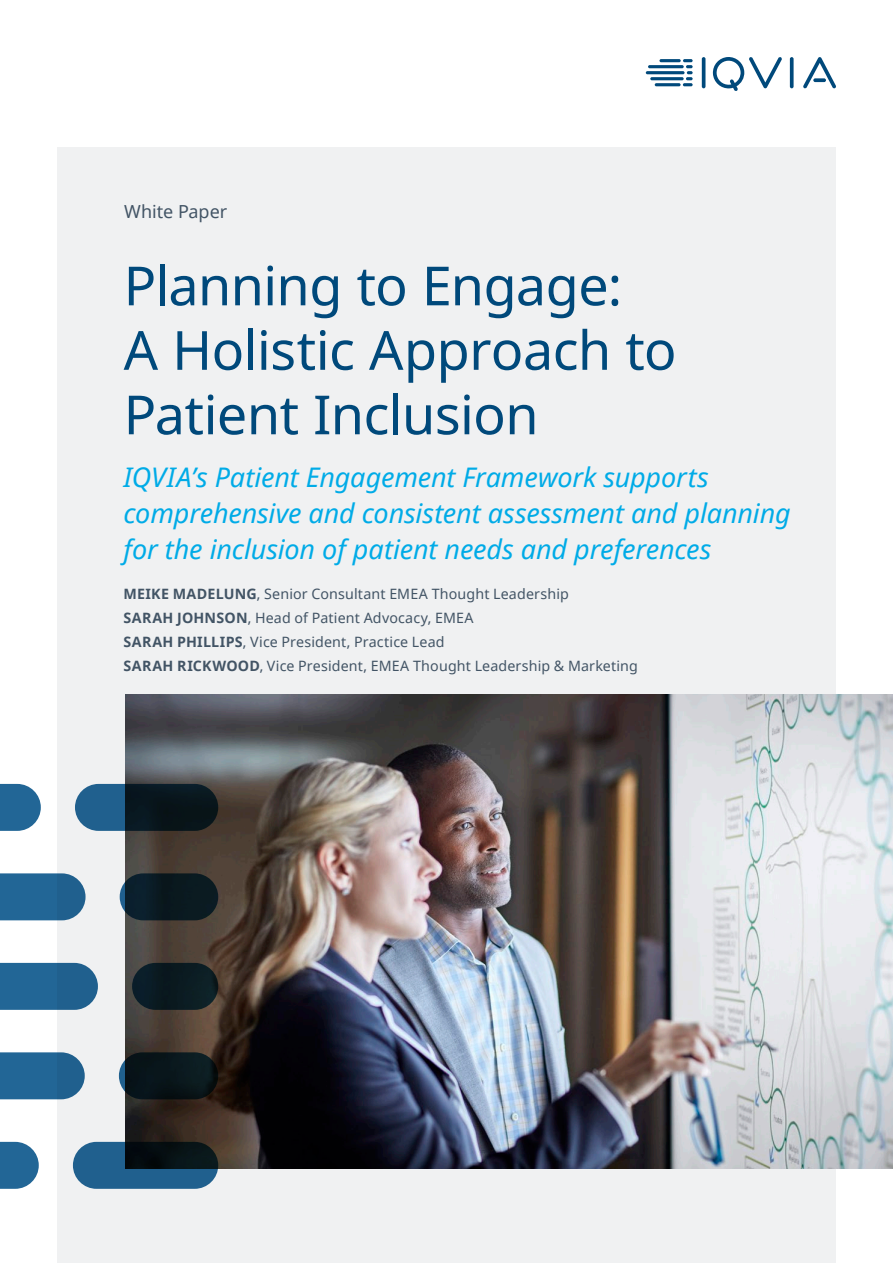
<style>
.page{position:relative;width:893px;height:1263px;background:#fff}
.page>*{position:absolute;margin:0;border:0;box-sizing:border-box;transform-origin:0 0}
.t1{font:54px/64.5px "Noto Sans";letter-spacing:-.01em;color:#00497b}
.t2{font:italic 27px/36px "Noto Sans";letter-spacing:-.005em;color:#00abe7}
.t3{font:18px "Noto Sans";color:#425465}
.t4{font:14.25px/24px "Noto Sans";letter-spacing:.01em;color:#425465}
.s1{font-weight:700}
</style>
<div class="page">
<div style="left:57px;top:147px;width:779px;height:1116px;background:#f0f1f2"></div>
<hr style="left:702px;top:57px;width:3px;height:31px;background:#00497b;border-radius:2px">
<svg style="left:790px;top:57px;width:4px;height:31px"></svg>
<svg style="left:712px;top:57px;width:70px;height:34px"></svg>
<svg style="left:803px;top:57px;width:33px;height:32px"></svg>
<hr style="left:655px;top:83px;width:26px;height:3px;background:#00497b;border-radius:2px">
<svg style="left:683px;top:59px;width:10px;height:27px"></svg>
<hr style="left:650px;top:77px;width:34px;height:3px;background:#00497b;border-radius:2px">
<hr style="left:646px;top:71px;width:39px;height:3px;background:#00497b;border-radius:2px">
<hr style="left:648px;top:65px;width:36px;height:3px;background:#00497b;border-radius:2px">
<hr style="left:659px;top:59px;width:22px;height:3px;background:#00497b;border-radius:2px">
<img style="left:126px;top:694px;width:767px;height:474px">
<svg style="left:0;top:1142px;width:39px;height:47px;background:#407ba4"></svg>
<svg style="left:73px;top:1142px;width:145px;height:47px;background:#174260"></svg>
<svg style="left:119px;top:1052px;width:99px;height:47px;background:#0a181e"></svg>
<div style="left:132px;top:963px;width:86px;height:47px;background:#0a1d24;border-radius:24px"></div>
<div style="left:120px;top:873px;width:98px;height:47px;background:linear-gradient(to bottom,#0b1d25,#0b1d27);border-radius:24px"></div>
<svg style="left:75px;top:784px;width:143px;height:47px;background:#112f43"></svg>
<svg style="left:0;top:1052px;width:85px;height:47px;background:#2f6e9a"></svg>
<svg style="left:0;top:963px;width:98px;height:47px;background:#2c6b98"></svg>
<svg style="left:0;top:873px;width:86px;height:47px;background:#306e9a"></svg>
<svg style="left:0;top:784px;width:41px;height:47px;background:#3e79a3"></svg>
<p class="t3" style="left:124px;top:199px;width:105px">White Paper</p>
<h1 class="t1" style="left:124px;top:255px;width:554px">Planning to Engage:<br>A Holistic Approach to<br>Patient Inclusion</h1>
<h2 class="t2" style="left:124px;top:458px;width:669px">IQVIA’s Patient Engagement Framework supports comprehensive and consistent assessment and planning for the inclusion of patient needs and preferences</h2>
<p class="t4" style="left:124px;top:582px;width:516px"><span class="s1">MEIKE MADELUNG</span>, Senior Consultant EMEA Thought Leadership<br><span class="s1">SARAH JOHNSON</span>, Head of Patient Advocacy, EMEA<br><span class="s1">SARAH PHILLIPS</span>, Vice President, Practice Lead<br><span class="s1">SARAH RICKWOOD</span>, Vice President, EMEA Thought Leadership &amp; Marketing</p>
</div>
